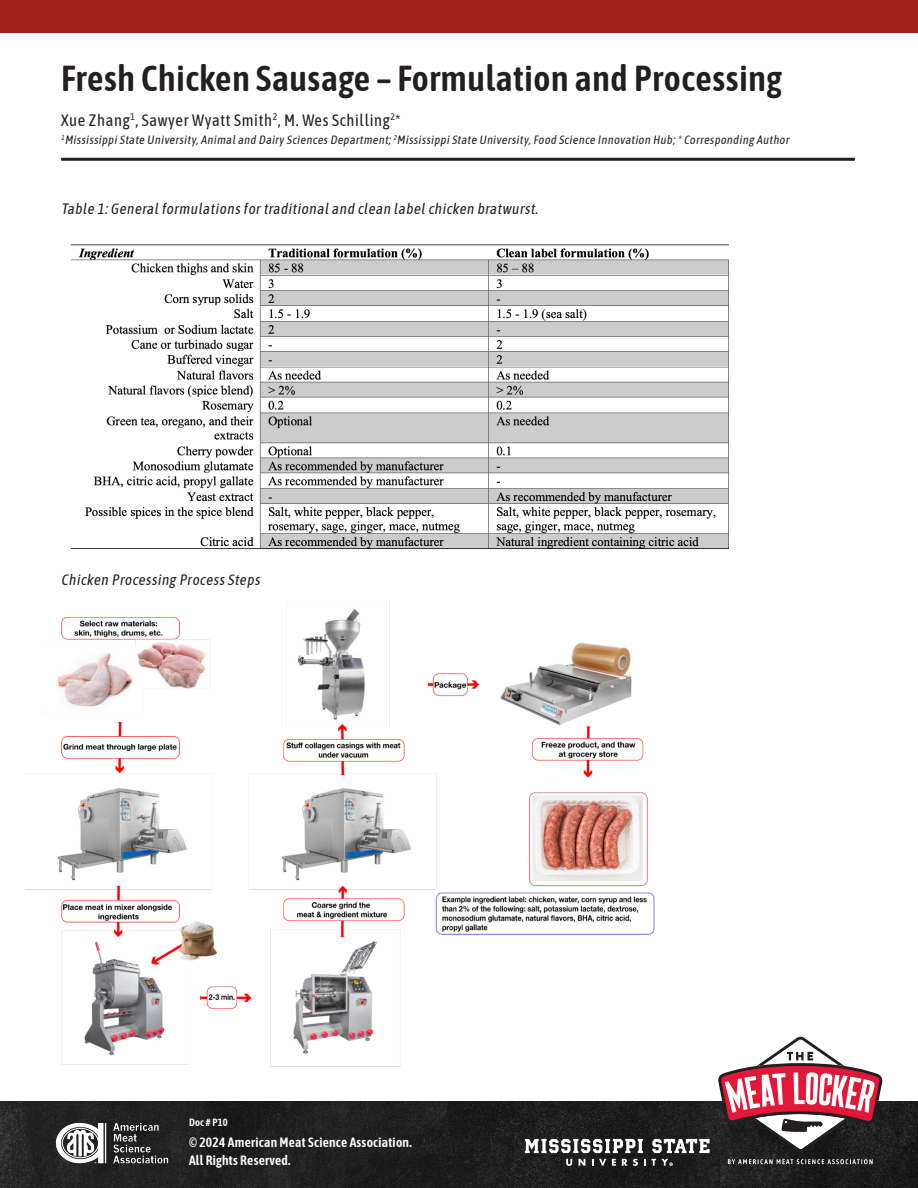
<style>
.page{position:relative;width:918px;height:1188px;background:#fff}
.page>*{position:absolute;margin:0;border:0;box-sizing:border-box;transform-origin:0 0}
.t1{font:600 36px "Asap Condensed";letter-spacing:.02em;color:#231f20}
.t2{font:16.5px "Asap Condensed";letter-spacing:.04em;color:#231f20}
.t3{font:italic 15px "Asap Condensed";color:#231f20}
.t4{font:600 13.5px "Asap Condensed";letter-spacing:.02em;color:#fff}
.t5{font:italic 12px "Asap Condensed";color:#231f20}
.t6{font:600 10.5px "Asap Condensed";letter-spacing:.02em;color:#fff}
</style>
<div class="page">
<div style="left:0;top:0;width:918px;height:33px;background:#9e2120"></div>
<img style="left:0;top:1101px;width:918px;height:87px">
<img style="left:53px;top:1108px;width:118px;height:71px">
<svg style="left:718px;top:1036px;width:165px;height:116px"></svg>
<svg style="left:728px;top:1159px;width:145px;height:5px"></svg>
<img style="left:70px;top:244px;width:659px;height:305px">
<img style="left:26px;top:601px;width:629px;height:466px">
<svg style="left:525px;top:1139px;width:118px;height:14px"></svg>
<svg style="left:652px;top:1139px;width:58px;height:14px"></svg>
<svg style="left:566px;top:1159px;width:6px;height:7px"></svg>
<svg style="left:579px;top:1159px;width:6px;height:7px"></svg>
<svg style="left:592px;top:1159px;width:14px;height:7px"></svg>
<svg style="left:612px;top:1159px;width:4px;height:7px"></svg>
<svg style="left:622px;top:1159px;width:16px;height:7px"></svg>
<svg style="left:644px;top:1159px;width:29px;height:7px"></svg>
<hr style="left:61px;top:158px;width:794px;height:3px;background:#231f20">
<p class="t1" style="left:61px;top:53px;width:722px">Fresh Chicken Sausage – Formulation and Processing</p>
<p class="t2" style="left:61px;top:109px;width:341px">Xue Zhang<sup>1</sup>, Sawyer Wyatt Smith<sup>2</sup>, M. Wes Schilling<sup>2</sup>*</p>
<p class="t5" style="left:61px;top:131px;width:732px"><sup>1</sup>MississippiState University,Animal and Dairy Sciences Department;<sup>2</sup>MississippiState University,Food Science Innovation Hub;* Corresponding Author</p>
<p class="t3" style="left:61px;top:198px;width:481px">Table 1:General formulations for traditional and clean label chicken bratwurst.</p>
<p class="t3" style="left:61px;top:570px;width:203px">Chicken Processing Process Steps</p>
<p class="t6" style="left:189px;top:1115px;width:40px">Doc # P10</p>
<p class="t4" style="left:189px;top:1132px;width:224px">© 2024 American Meat Science Association.</p>
<p class="t4" style="left:189px;top:1150px;width:103px">All Rights Reserved.</p>
</div>
